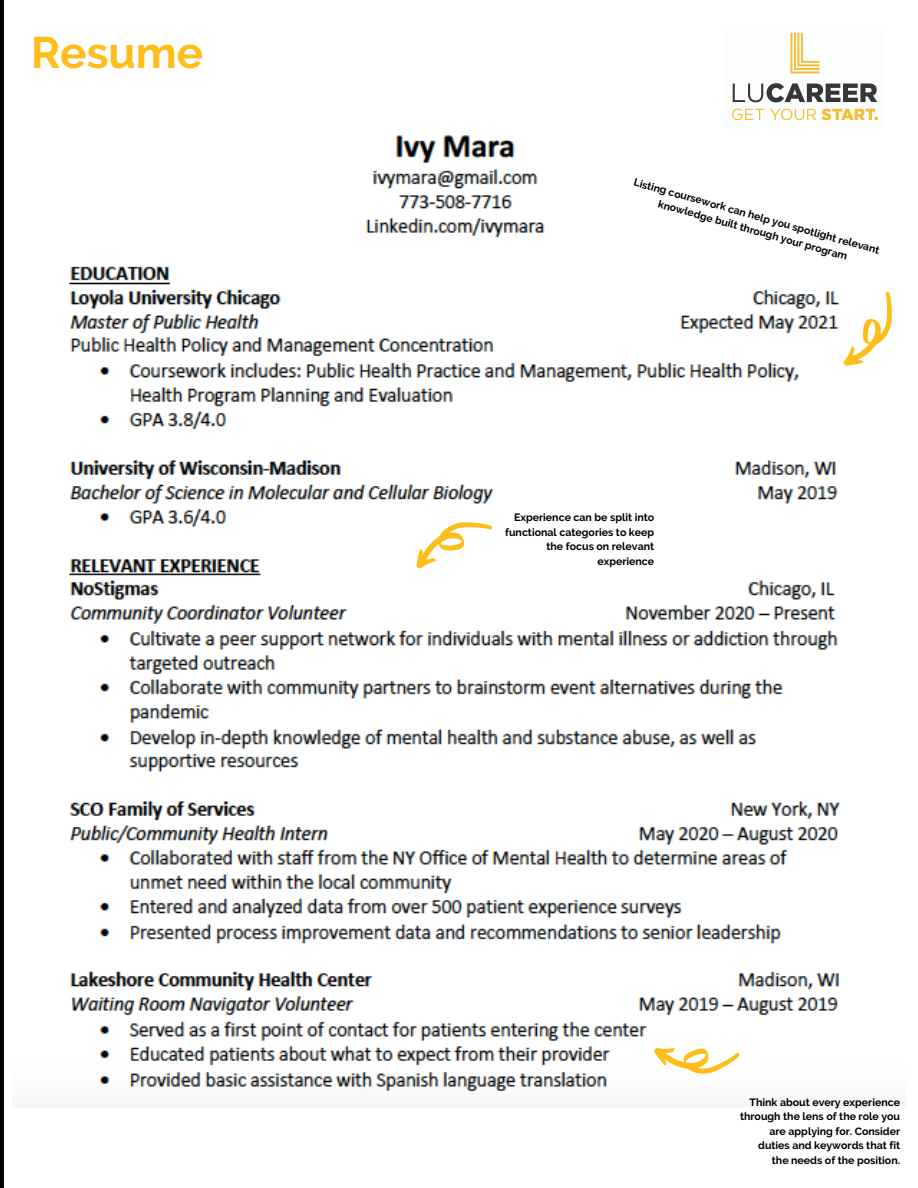
<style>
.page{position:relative;width:918px;height:1188px;background:#fff}
.page>*{position:absolute;margin:0;border:0;box-sizing:border-box;transform-origin:0 0}
.t1{font:700 43.95px "Raleway";color:#febd18}
.t2{font:700 10.65px/14.5px "Raleway";color:#000;text-align:right}
.t3{font:700 10.5px/14.4px "Raleway";color:#000;text-align:center}
</style>
<div class="page">
<img style="left:69px;top:135px;width:772px;height:956px">
<hr style="left:0;top:0;width:4px;height:1188px;background:#000">
<img style="left:732px;top:32px;width:146px;height:89px">
<svg style="left:407px;top:510px;width:88px;height:60px"></svg>
<svg style="left:843px;top:291px;width:49px;height:75px"></svg>
<svg style="left:654px;top:1048px;width:85px;height:26px"></svg>
<p class="t1" style="left:31px;top:26px;width:173px">Resume</p>
<p class="t3" style="left:636px;top:174px;width:256px;rotate:16deg">Listing coursework can help you spotlight relevant knowledge built through your program</p>
<p class="t2" style="left:505px;top:510px;width:151px">Experience can be split into functional categories to keep the focus on relevant experience</p>
<p class="t2" style="left:740px;top:1095px;width:162px">Think about every experience through the lens of the role you are applying for. Consider duties and keywords that fit the needs of the position.</p>
</div>
